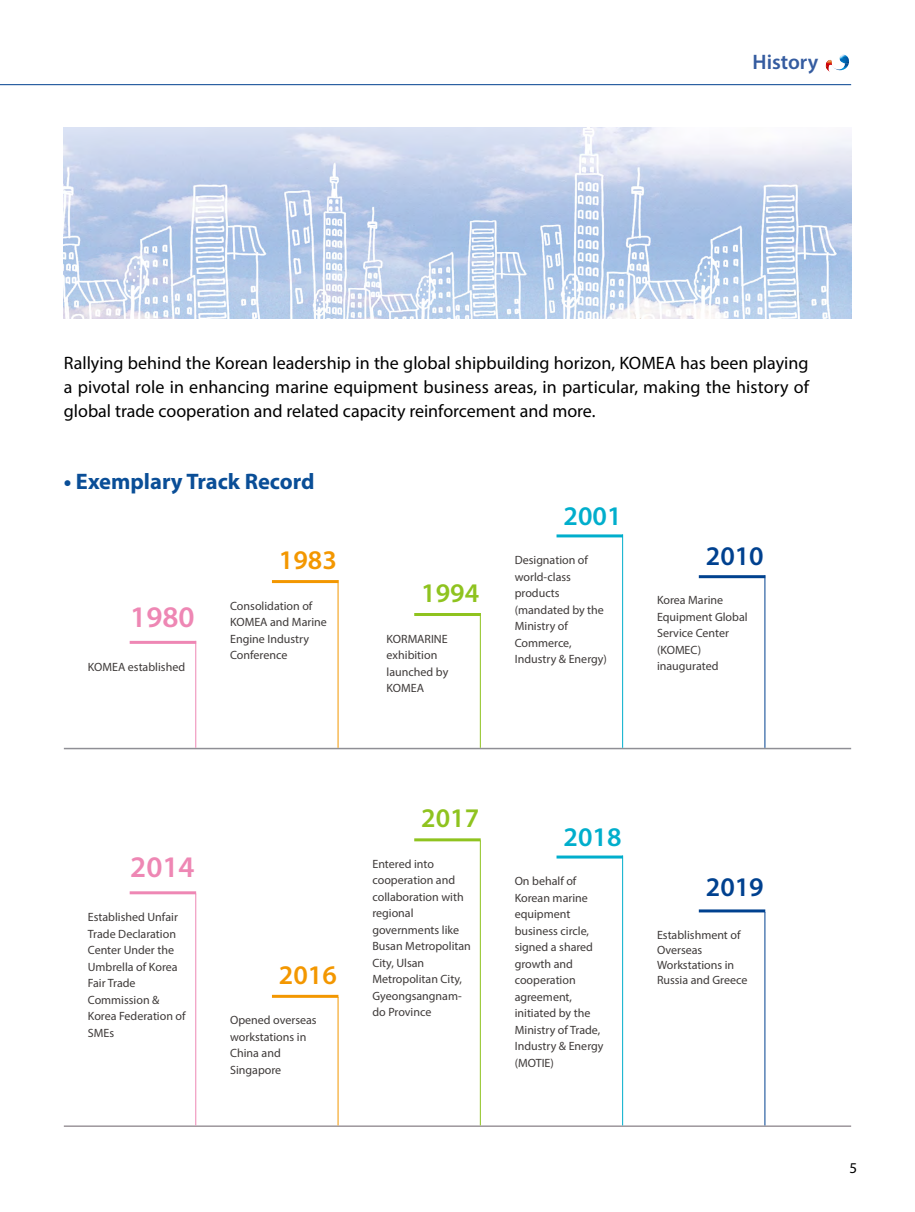
<style>
.page{position:relative;width:915px;height:1212px;background:#fff}
.page>*{position:absolute;margin:0;border:0;box-sizing:border-box;transform-origin:0 0}
.t1{font:600 30px "Myriad Pro";color:#ee87b4}
.t2{font:600 27px "Myriad Pro";color:#f39700}
.t3{font:600 27px "Myriad Pro";color:#8fc31f}
.t4{font:600 27px "Myriad Pro";color:#00aecc}
.t5{font:600 27px "Myriad Pro";color:#00418f}
.t6{font:700 22.5px "Myriad Pro";color:#0a4e97}
.t7{font:600 21px "Myriad Pro";color:#355ca0}
.t8{font:18px/24px "Myriad Pro";color:#000;text-align:justify}
.t9{font:15px "Myriad Pro";color:#000}
.t10{font:12px/16.5px "Myriad Pro";color:#3e3a39}
</style>
<div class="page">
<hr style="left:0;top:84px;width:850px;height:1px;background:#00418f">
<img style="left:64px;top:128px;width:786px;height:191px">
<svg style="left:825px;top:55px;width:23px;height:17px"></svg>
<hr style="left:64px;top:748px;width:786px;height:1px;background:#8f8f95">
<hr style="left:64px;top:1125px;width:786px;height:2px;background:#9c969b">
<hr style="left:130px;top:641px;width:66px;height:3px;background:#ee87b4">
<hr style="left:195px;top:641px;width:1px;height:107px;background:#ee87b4">
<hr style="left:130px;top:891px;width:66px;height:3px;background:#ee87b4">
<hr style="left:195px;top:893px;width:1px;height:232px;background:#ee87b4">
<hr style="left:272px;top:580px;width:66px;height:3px;background:#f39700">
<hr style="left:337px;top:580px;width:1px;height:168px;background:#f39700">
<hr style="left:272px;top:995px;width:66px;height:3px;background:#f39700">
<hr style="left:337px;top:997px;width:1px;height:128px;background:#f39700">
<hr style="left:414px;top:613px;width:66px;height:3px;background:#8fc31f">
<hr style="left:480px;top:613px;width:1px;height:135px;background:#8fc31f">
<hr style="left:414px;top:838px;width:66px;height:3px;background:#8fc31f">
<hr style="left:480px;top:840px;width:1px;height:285px;background:#8fc31f">
<hr style="left:556px;top:534px;width:66px;height:3px;background:#00aecc">
<hr style="left:622px;top:534px;width:1px;height:214px;background:#00aecc">
<hr style="left:556px;top:855px;width:66px;height:3px;background:#00aecc">
<hr style="left:622px;top:855px;width:1px;height:270px;background:#00aecc">
<hr style="left:698px;top:575px;width:67px;height:3px;background:#00418f">
<hr style="left:764px;top:575px;width:1px;height:173px;background:#00418f">
<hr style="left:698px;top:909px;width:67px;height:3px;background:#00418f">
<hr style="left:764px;top:912px;width:1px;height:213px;background:#00418f">
<h3 class="t7" style="left:752px;top:49px;width:67px">History</h3>
<p class="t8" style="left:64px;top:350px;width:746px">Rallying behind the Korean leadership in the global shipbuilding horizon, KOMEA has been playing a pivotal role in enhancing marine equipment business areas, in particular, making the history of global trade cooperation and related capacity reinforcement and more.</p>
<h3 class="t6" style="left:64px;top:466px;width:252px">• Exemplary Track Record</h3>
<h1 class="t1" style="left:130px;top:597px;width:66px">1980</h1>
<p class="t10" style="left:88px;top:658px;width:99px">KOMEA established</p>
<h2 class="t2" style="left:279px;top:543px;width:59px">1983</h2>
<p class="t10" style="left:230px;top:597px;width:98px">Consolidation of<br>KOMEA and Marine<br>Engine Industry<br>Conference</p>
<h2 class="t3" style="left:421px;top:576px;width:59px">1994</h2>
<p class="t10" style="left:386px;top:630px;width:63px">KORMARINE exhibition launched by<br>KOMEA</p>
<h2 class="t4" style="left:563px;top:498px;width:59px">2001</h2>
<p class="t10" style="left:514px;top:552px;width:94px">Designation of world-class products (mandated by the<br>Ministry of<br>Commerce,<br>Industry &amp; Energy)</p>
<h2 class="t5" style="left:705px;top:538px;width:59px">2010</h2>
<p class="t10" style="left:656px;top:592px;width:92px">Korea Marine<br>Equipment Global<br>Service Center (KOMEC) inaugurated</p>
<h1 class="t1" style="left:130px;top:848px;width:66px">2014</h1>
<p class="t10" style="left:88px;top:909px;width:99px">Established Unfair<br>Trade Declaration<br>Center Under the<br>Umbrella of Korea<br>Fair Trade<br>Commission &amp;<br>Korea Federation of<br>SMEs</p>
<h2 class="t2" style="left:279px;top:958px;width:59px">2016</h2>
<p class="t10" style="left:230px;top:1012px;width:88px">Opened overseas workstations in<br>China and<br>Singapore</p>
<h2 class="t3" style="left:421px;top:801px;width:59px">2017</h2>
<p class="t10" style="left:372px;top:855px;width:100px">Entered into cooperation and collaboration with regional governments like<br>Busan Metropolitan<br>City, Ulsan<br>Metropolitan City,<br>Gyeongsangnam&shy;do Province</p>
<h2 class="t4" style="left:563px;top:819px;width:59px">2018</h2>
<p class="t10" style="left:514px;top:873px;width:90px">On behalf of<br>Korean marine equipment business circle, signed a shared growth and cooperation agreement, initiated by the<br>Ministry of Trade,<br>Industry &amp; Energy (MOTIE)</p>
<h2 class="t5" style="left:705px;top:869px;width:59px">2019</h2>
<p class="t10" style="left:656px;top:927px;width:92px;line-height:15px">Establishment of<br>Overseas<br>Workstations in<br>Russia and Greece</p>
<p class="t9" style="left:849px;top:1158px;width:9px">5</p>
</div>
